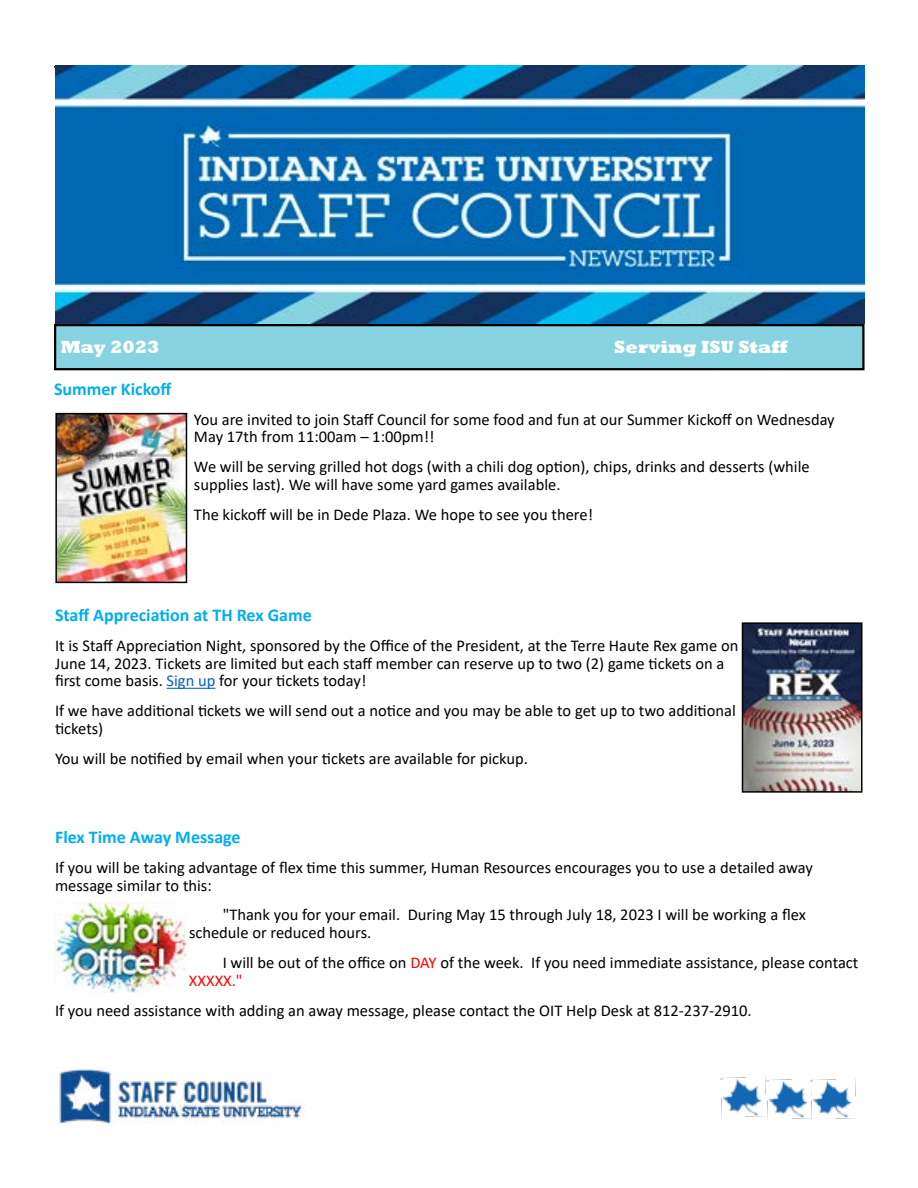
<style>
.page{position:relative;width:918px;height:1188px;background:#fff}
.page>*{position:absolute;margin:0;border:0;box-sizing:border-box;transform-origin:0 0}
.t1{font:700 18px "Calibri";color:#00aeef}
.t2{font:800 18px "Rockwell";color:#fff}
.t3{font:16.5px/17.9px "Calibri";color:#000}
.s1{color:#0563c1}
.s2{color:#f00}
</style>
<div class="page">
<hr style="left:167px;top:688px;width:49px;height:1px;background:#0563c1">
<hr style="left:54px;top:66px;width:810px;height:1px;background:#000">
<svg style="left:208px;top:65px;width:36px;height:1px"></svg>
<img style="left:56px;top:66px;width:809px;height:257px">
<div style="left:55px;top:325px;width:808px;height:44px;background:#87d3e1"></div>
<div style="left:54px;top:324px;width:811px;height:46px;border:2px solid #000"></div>
<img style="left:59px;top:1069px;width:245px;height:54px">
<img style="left:721px;top:1077px;width:90px;height:42px">
<img style="left:811px;top:1078px;width:45px;height:41px">
<img style="left:58px;top:416px;width:126px;height:164px">
<div style="left:55px;top:413px;width:132px;height:170px;border:2px solid #000"></div>
<img style="left:745px;top:625px;width:114px;height:165px">
<div style="left:742px;top:622px;width:120px;height:171px;border:2px solid #000"></div>
<img style="left:54px;top:903px;width:135px;height:90px">
<p class="t2" style="left:61px;top:337px;width:100px">May 2023</p>
<p class="t2" style="left:614px;top:337px;width:175px">Serving ISU Staff</p>
<p class="t1" style="left:54px;top:376px;width:119px">Summer Kickoff</p>
<p class="t3" style="left:194px;top:410px;width:642px">You are invited to join Staff Council for some food and fun at our Summer Kickoff on Wednesday<br>May 17th from 11:00am – 1:00pm!!</p>
<p class="t3" style="left:194px;top:457px;width:617px">We will be serving grilled hot dogs (with a chili dog option), chips, drinks and desserts (while supplies last). We will have some yard games available.</p>
<p class="t3" style="left:194px;top:505px;width:401px">The kickoff will be in Dede Plaza. We hope to see you there!</p>
<p class="t1" style="left:55px;top:602px;width:258px">Staff Appreciation at TH Rex Game</p>
<p class="t3" style="left:55px;top:636px;width:685px">It is Staff Appreciation Night, sponsored by the Office of the President, at the Terre Haute Rex game on<br>June 14, 2023. Tickets are limited but each staff member can reserve up to two (2) game tickets on a first come basis. <span class="s1">Sign up</span> for your tickets today!</p>
<p class="t3" style="left:55px;top:701px;width:682px">If we have additional tickets we will send out a notice and you may be able to get up to two additional tickets)</p>
<p class="t3" style="left:55px;top:749px;width:474px">You will be notified by email when your tickets are available for pickup.</p>
<p class="t1" style="left:55px;top:824px;width:187px">Flex Time Away Message</p>
<p class="t3" style="left:55px;top:858px;width:759px">If you will be taking advantage of flex time this summer, Human Resources encourages you to use a detailed away message similar to this:</p>
<p class="t3" style="left:189px;top:906px;width:618px;text-indent:34px">"Thank you for your email. During May 15 through July 18, 2023 I will be working a flex schedule or reduced hours.</p>
<p class="t3" style="left:189px;top:953px;width:671px;text-indent:34px">I will be out of the office on <span class="s2">DAY</span> of the week. If you need immediate assistance, please contact<br><span class="s2">XXXXX."</span></p>
<p class="t3" style="left:55px;top:1001px;width:698px">If you need assistance with adding an away message, please contact the OIT Help Desk at 812-237-2910.</p>
</div>
